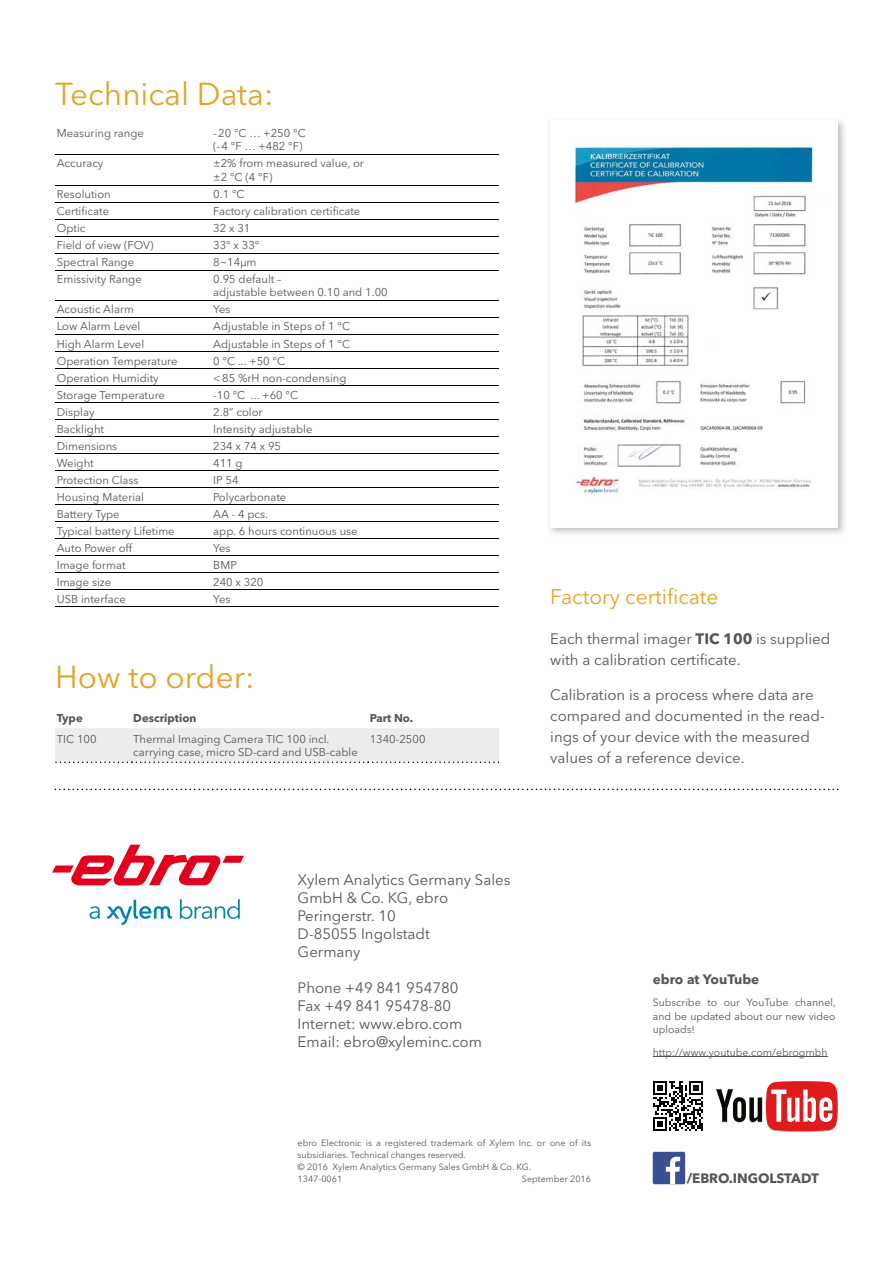
<style>
.page{position:relative;width:893px;height:1263px;background:#fff}
.page>*{position:absolute;margin:0;border:0;box-sizing:border-box;transform-origin:0 0}
.t1{font:31.5px "Avenir Next LT Pro";color:#e5a227}
.t2{font:21px "Avenir Next LT Pro";color:#e5a227}
.t3{font:15px/18px "Avenir Next LT Pro";color:#565655}
.t4{font:700 13.5px "Avenir Next LT Pro";letter-spacing:-.005em;color:#565655}
.t5{font:11.25px/13.5px "Avenir Next LT Pro";color:#565655}
.t6{font:700 11.25px "Avenir Next LT Pro";color:#565655}
.t7{font:10.5px/13.5px "Avenir Next LT Pro";color:#565655;text-align:justify}
.t8{font:9px/12px "Avenir Next LT Pro";color:#565655}
.s1{font-weight:700}
</style>
<div class="page">
<svg style="left:55px;top:789px;width:783px;height:1px"></svg>
<svg style="left:107px;top:900px;width:65px;height:25px"></svg>
<svg style="left:90px;top:906px;width:10px;height:13px"></svg>
<svg style="left:180px;top:899px;width:60px;height:20px"></svg>
<svg style="left:52px;top:845px;width:192px;height:40px"></svg>
<svg style="left:653px;top:1081px;width:50px;height:50px"></svg>
<svg style="left:716px;top:1081px;width:122px;height:51px"></svg>
<div style="left:653px;top:1152px;width:32px;height:32px;background:#3b5093;border-radius:2px"></div>
<svg style="left:666px;top:1157px;width:14px;height:27px"></svg>
<img style="left:549px;top:120px;width:296px;height:414px">
<img style="left:550px;top:121px;width:288px;height:406px">
<hr style="left:653px;top:1056px;width:174px;height:1px;background:#565655">
<hr style="left:55px;top:154px;width:157px;height:1px;background:#000">
<hr style="left:212px;top:154px;width:287px;height:1px;background:#000">
<hr style="left:55px;top:185px;width:157px;height:1px;background:#000">
<hr style="left:212px;top:185px;width:287px;height:1px;background:#000">
<hr style="left:55px;top:202px;width:157px;height:1px;background:#000">
<hr style="left:55px;top:219px;width:157px;height:1px;background:#000">
<hr style="left:55px;top:236px;width:157px;height:1px;background:#000">
<hr style="left:55px;top:253px;width:157px;height:1px;background:#000">
<hr style="left:55px;top:270px;width:157px;height:1px;background:#000">
<hr style="left:55px;top:300px;width:157px;height:1px;background:#000">
<hr style="left:55px;top:317px;width:157px;height:1px;background:#000">
<hr style="left:55px;top:334px;width:157px;height:1px;background:#000">
<hr style="left:55px;top:351px;width:157px;height:1px;background:#000">
<hr style="left:55px;top:368px;width:157px;height:1px;background:#000">
<hr style="left:55px;top:385px;width:157px;height:1px;background:#000">
<hr style="left:55px;top:402px;width:157px;height:1px;background:#000">
<hr style="left:55px;top:419px;width:157px;height:1px;background:#000">
<hr style="left:55px;top:436px;width:157px;height:1px;background:#000">
<hr style="left:55px;top:453px;width:157px;height:1px;background:#000">
<hr style="left:55px;top:470px;width:157px;height:1px;background:#000">
<hr style="left:55px;top:487px;width:157px;height:1px;background:#000">
<hr style="left:55px;top:504px;width:157px;height:1px;background:#000">
<hr style="left:55px;top:521px;width:157px;height:1px;background:#000">
<hr style="left:55px;top:538px;width:157px;height:1px;background:#000">
<hr style="left:55px;top:555px;width:157px;height:1px;background:#000">
<hr style="left:55px;top:572px;width:157px;height:1px;background:#000">
<hr style="left:55px;top:589px;width:157px;height:1px;background:#000">
<hr style="left:55px;top:606px;width:157px;height:1px;background:#000">
<hr style="left:212px;top:202px;width:287px;height:1px;background:#000">
<hr style="left:212px;top:219px;width:287px;height:1px;background:#000">
<hr style="left:212px;top:236px;width:287px;height:1px;background:#000">
<hr style="left:212px;top:253px;width:287px;height:1px;background:#000">
<hr style="left:212px;top:270px;width:287px;height:1px;background:#000">
<hr style="left:212px;top:300px;width:287px;height:1px;background:#000">
<hr style="left:212px;top:317px;width:287px;height:1px;background:#000">
<hr style="left:212px;top:334px;width:287px;height:1px;background:#000">
<hr style="left:212px;top:351px;width:287px;height:1px;background:#000">
<hr style="left:212px;top:368px;width:287px;height:1px;background:#000">
<hr style="left:212px;top:385px;width:287px;height:1px;background:#000">
<hr style="left:212px;top:402px;width:287px;height:1px;background:#000">
<hr style="left:212px;top:419px;width:287px;height:1px;background:#000">
<hr style="left:212px;top:436px;width:287px;height:1px;background:#000">
<hr style="left:212px;top:453px;width:287px;height:1px;background:#000">
<hr style="left:212px;top:470px;width:287px;height:1px;background:#000">
<hr style="left:212px;top:487px;width:287px;height:1px;background:#000">
<hr style="left:212px;top:504px;width:287px;height:1px;background:#000">
<hr style="left:212px;top:521px;width:287px;height:1px;background:#000">
<hr style="left:212px;top:538px;width:287px;height:1px;background:#000">
<hr style="left:212px;top:555px;width:287px;height:1px;background:#000">
<hr style="left:212px;top:572px;width:287px;height:1px;background:#000">
<hr style="left:212px;top:589px;width:287px;height:1px;background:#000">
<hr style="left:212px;top:606px;width:287px;height:1px;background:#000">
<div style="left:55px;top:728px;width:444px;height:35px;background:#ececec"></div>
<h1 class="t1" style="left:55px;top:75px;width:220px">Technical Data:</h1>
<p class="t5" style="left:57px;top:126px;width:89px">Measuring range</p>
<p class="t5" style="left:213px;top:126px;width:94px">- 20 °C … +250 °C (- 4 °F … +482 °F)</p>
<p class="t5" style="left:57px;top:157px;width:48px">Accuracy</p>
<p class="t5" style="left:213px;top:157px;width:152px">±2% from measured value, or ±2 °C (4 °F)</p>
<p class="t5" style="left:57px;top:187px;width:56px">Resolution</p>
<p class="t5" style="left:213px;top:187px;width:33px">0.1 °C</p>
<p class="t5" style="left:57px;top:204px;width:54px">Certificate</p>
<p class="t5" style="left:213px;top:204px;width:149px">Factory calibration certificate</p>
<p class="t5" style="left:57px;top:221px;width:30px">Optic</p>
<p class="t5" style="left:213px;top:221px;width:39px">32 x 31</p>
<p class="t5" style="left:57px;top:238px;width:98px">Field of view (FOV)</p>
<p class="t5" style="left:213px;top:238px;width:48px">33° x 33°</p>
<p class="t5" style="left:57px;top:255px;width:79px">Spectral Range</p>
<p class="t5" style="left:213px;top:255px;width:45px">8~14µm</p>
<p class="t5" style="left:57px;top:272px;width:87px">Emissivity Range</p>
<p class="t5" style="left:213px;top:272px;width:176px">0.95 default –<br>adjustable between 0.10 and 1.00</p>
<p class="t5" style="left:57px;top:303px;width:79px">Acoustic Alarm</p>
<p class="t5" style="left:213px;top:303px;width:19px">Yes</p>
<p class="t5" style="left:57px;top:320px;width:85px">Low Alarm Level</p>
<p class="t5" style="left:213px;top:320px;width:138px">Adjustable in Steps of 1 °C</p>
<p class="t5" style="left:57px;top:337px;width:89px">High Alarm Level</p>
<p class="t5" style="left:213px;top:337px;width:138px">Adjustable in Steps of 1 °C</p>
<p class="t5" style="left:57px;top:354px;width:122px">Operation Temperature</p>
<p class="t5" style="left:213px;top:354px;width:73px">0 °C ... +50 °C</p>
<p class="t5" style="left:57px;top:371px;width:103px">Operation Humidity</p>
<p class="t5" style="left:213px;top:371px;width:135px">&lt; 85 %rH non-condensing</p>
<p class="t5" style="left:57px;top:388px;width:110px">Storage Temperature</p>
<p class="t5" style="left:213px;top:388px;width:86px">-10 °C ... +60 °C</p>
<p class="t5" style="left:57px;top:405px;width:39px">Display</p>
<p class="t5" style="left:213px;top:405px;width:51px">2.8” color</p>
<p class="t5" style="left:57px;top:422px;width:49px">Backlight</p>
<p class="t5" style="left:213px;top:422px;width:101px">Intensity adjustable</p>
<p class="t5" style="left:57px;top:439px;width:62px">Dimensions</p>
<p class="t5" style="left:213px;top:439px;width:69px">234 x 74 x 95</p>
<p class="t5" style="left:57px;top:456px;width:39px">Weight</p>
<p class="t5" style="left:213px;top:456px;width:31px">411 g</p>
<p class="t5" style="left:57px;top:473px;width:83px">Protection Class</p>
<p class="t5" style="left:213px;top:473px;width:27px">IP 54</p>
<p class="t5" style="left:57px;top:490px;width:89px">Housing Material</p>
<p class="t5" style="left:213px;top:490px;width:75px">Polycarbonate</p>
<p class="t5" style="left:57px;top:507px;width:64px">Battery Type</p>
<p class="t5" style="left:213px;top:507px;width:56px">AA - 4 pcs.</p>
<p class="t5" style="left:57px;top:524px;width:119px">Typical battery Lifetime</p>
<p class="t5" style="left:213px;top:524px;width:146px">app. 6 hours continuous use</p>
<p class="t5" style="left:57px;top:541px;width:77px">Auto Power off</p>
<p class="t5" style="left:213px;top:541px;width:19px">Yes</p>
<p class="t5" style="left:57px;top:558px;width:70px">Image format</p>
<p class="t5" style="left:213px;top:558px;width:25px">BMP</p>
<p class="t5" style="left:57px;top:575px;width:56px">Image size</p>
<p class="t5" style="left:213px;top:575px;width:52px">240 x 320</p>
<p class="t5" style="left:57px;top:592px;width:71px">USB interface</p>
<p class="t5" style="left:213px;top:592px;width:19px">Yes</p>
<h1 class="t1" style="left:55px;top:658px;width:201px">How to order:</h1>
<p class="t6" style="left:57px;top:711px;width:27px">Type</p>
<p class="t6" style="left:133px;top:711px;width:65px">Description</p>
<p class="t6" style="left:370px;top:711px;width:45px">Part No.</p>
<p class="t5" style="left:57px;top:732px;width:41px">TIC 100</p>
<p class="t5" style="left:133px;top:732px;width:226px">Thermal Imaging Camera TIC 100 incl. carrying case, micro SD-card and USB-cable</p>
<p class="t5" style="left:370px;top:732px;width:57px">1340-2500</p>
<h2 class="t2" style="left:550px;top:584px;width:170px">Factory certificate</h2>
<h3 class="t3" style="left:550px;top:629px;width:282px;line-height:21px">Each thermal imager <span class="s1">TIC 100</span> is supplied with a calibration certificate.</h3>
<h3 class="t3" style="left:550px;top:684px;width:276px;line-height:21px">Calibration is a process where data are compared and documented in the read&shy;ings of your device with the measured values of a reference device.</h3>
<h3 class="t3" style="left:298px;top:871px;width:214px">Xylem Analytics Germany Sales<br>GmbH &amp; Co. KG, ebro<br>Peringerstr. 10<br>D-85055 Ingolstadt<br>Germany</h3>
<h3 class="t3" style="left:298px;top:979px;width:186px">Phone +49 841 954780<br>Fax +49 841 95478-80<br>Internet: www.ebro.com<br>Email: ebro@xyleminc.com</h3>
<p class="t4" style="left:653px;top:971px;width:108px">ebro at YouTube</p>
<p class="t7" style="left:653px;top:996px;width:185px">Subscribe to our YouTube channel, and be updated about our new video uploads!</p>
<p class="t7" style="left:653px;top:1045px;width:176px">http://www.youtube.com/ebrogmbh</p>
<p class="t8" style="left:298px;top:1137px;width:295px">ebro Electronic is a registered trademark of Xylem Inc. or one of its subsidiaries. Technical changes reserved.<br>© 2016 Xylem Analytics Germany Sales GmbH &amp; Co. KG.<br>1347-0061</p>
<p class="t8" style="left:522px;top:1173px;width:71px">September 2016</p>
<p class="t4" style="left:687px;top:1169px;width:134px">/EBRO.INGOLSTADT</p>
</div>
